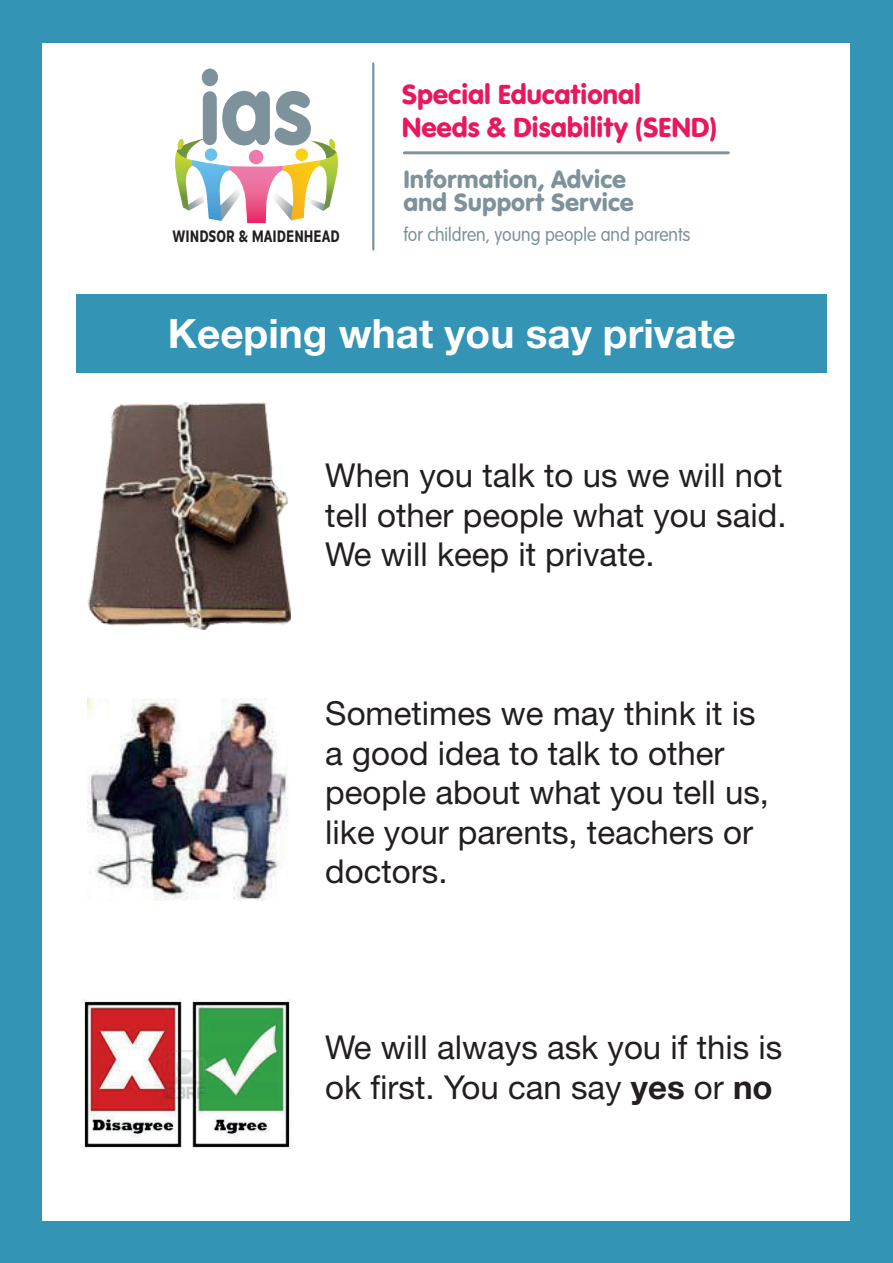
<style>
.page{position:relative;width:893px;height:1263px;background:#3394b5}
.page>*{position:absolute;margin:0;border:0;box-sizing:border-box;transform-origin:0 0}
.t1{font:103.5px "VAG Rundschrift D";color:#7d929a;scale:.92 1}
.t2{font:700 40.5px "Helvetica Neue LT Std";color:#fff}
.t3{font:33px/39.6px "Helvetica Neue LT Std";color:#231f20}
.t4{font:28.8px/32.2px "VAG Rundschrift D";letter-spacing:-.01em;color:#e71860}
.t5{font:25.95px/23.4px "VAG Rundschrift D";color:#7d929a}
.t6{font:300 20.1px "VAG Rundschrift D";color:#7d929a;scale:.94 1}
.t7{font:700 17.55px "Basic Gothic Pro";color:#231f20;scale:.72 1}
.s1{font-weight:700}
</style>
<div class="page">
<div style="left:43px;top:43px;width:807px;height:1177px;background:#fff"></div>
<svg style="left:175px;top:138px;width:163px;height:85px"></svg>
<hr style="left:404px;top:151px;width:324px;height:3px;background:#7d929a">
<hr style="left:372px;top:64px;width:2px;height:185px;background:#7d929a">
<img style="left:87px;top:403px;width:204px;height:226px">
<img style="left:87px;top:698px;width:201px;height:202px">
<img style="left:82px;top:999px;width:210px;height:150px">
<div style="left:77px;top:294px;width:750px;height:79px;background:#3394b5"></div>
<h1 class="t1" style="left:198px;top:49px;width:127px">ias</h1>
<p class="t4" style="left:402px;top:79px;width:317px">Special Educational<br>Needs &amp; Disability (SEND)</p>
<p class="t5" style="left:403px;top:167px;width:232px">Information, Advice and Support Service</p>
<p class="t7" style="left:172px;top:226px;width:234px">WINDSOR &amp; MAIDENHEAD</p>
<p class="t6" style="left:403px;top:223px;width:307px">for children, young people and parents</p>
<p class="t2" style="left:168px;top:309px;width:569px">Keeping what you say private</p>
<p class="t3" style="left:325px;top:455px;width:463px">When you talk to us we will not tell other people what you said.<br>We will keep it private.</p>
<p class="t3" style="left:325px;top:693px;width:445px">Sometimes we may think it is a good idea to talk to other people about what you tell us, like your parents, teachers or doctors.</p>
<p class="t3" style="left:325px;top:1027px;width:459px">We will always ask you if this is ok first. You can say <span class="s1">yes</span> or <span class="s1">no</span></p>
</div>
